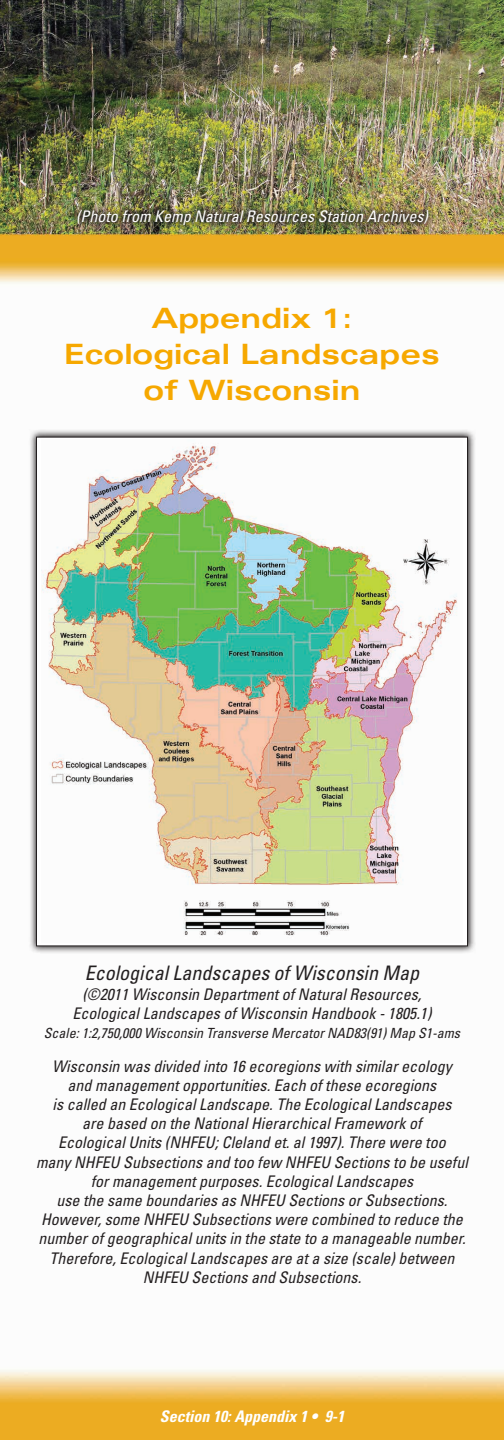
<style>
.page{position:relative;width:504px;height:1440px;background:#fff}
.page>*{position:absolute;margin:0;border:0;box-sizing:border-box;transform-origin:0 0}
.Headings{font:700 expanded 28px/36px "Univers";color:#f6a800;text-align:center}
.Body_Text{font:italic condensed 20px "Univers";color:#231f20}
.Body_Text-2{font:italic condensed 16px/19.2px "Univers";color:#231f20;text-align:center}
.Photo_Credits{font:italic condensed 16px "Univers";color:#fff}
.Flow_Chart_Text{font:italic 700 condensed 16px "Univers";color:#fff}
.Body_Text-3{font:italic condensed 14px "Univers";color:#231f20}
</style>
<div class="page">
<img style="left:0;top:0;width:504px;height:1440px">
<img style="left:70px;top:203px;width:365px;height:29px">
<svg style="left:29px;top:429px;width:447px;height:525px"></svg>
<div style="left:36px;top:437px;width:432px;height:509px;background:#fff"></div>
<img style="left:42px;top:443px;width:415px;height:493px">
<p class="Photo_Credits" style="left:76px;top:207px;width:353px">(Photo from Kemp Natural Resources Station Archives)</p>
<p class="Headings" style="left:64px;top:300px;width:377px">Appendix 1:<br>Ecological Landscapes of Wisconsin</p>
<p class="Body_Text" style="left:85px;top:961px;width:336px">Ecological Landscapes of Wisconsin Map</p>
<p class="Body_Text-2" style="left:73px;top:984px;width:360px">(©2011 Wisconsin Department of Natural Resources,<br>Ecological Landscapes of Wisconsin Handbook - 1805.1)</p>
<p class="Body_Text-3" style="left:44px;top:1024px;width:418px">Scale: 1:2,750,000 Wisconsin Transverse Mercator NAD83(91) Map S1-ams</p>
<p class="Body_Text-2" style="left:36px;top:1056px;width:433px">Wisconsin was divided into 16 ecoregions with similar ecology<br>and management opportunities. Each of these ecoregions<br>is called an Ecological Landscape. The Ecological Landscapes<br>are based on the National Hierarchical Framework of<br>Ecological Units (NHFEU; Cleland et. al 1997). There were too<br>many NHFEU Subsections and too few NHFEU Sections to be useful for management purposes. Ecological Landscapes<br>use the same boundaries as NHFEU Sections or Subsections.<br>However, some NHFEU Subsections were combined to reduce the number of geographical units in the state to a manageable number.<br>Therefore, Ecological Landscapes are at a size (scale) between NHFEU Sections and Subsections.</p>
<p class="Flow_Chart_Text" style="left:160px;top:1406px;width:186px">Section 10: Appendix 1 • 9-1</p>
</div>
